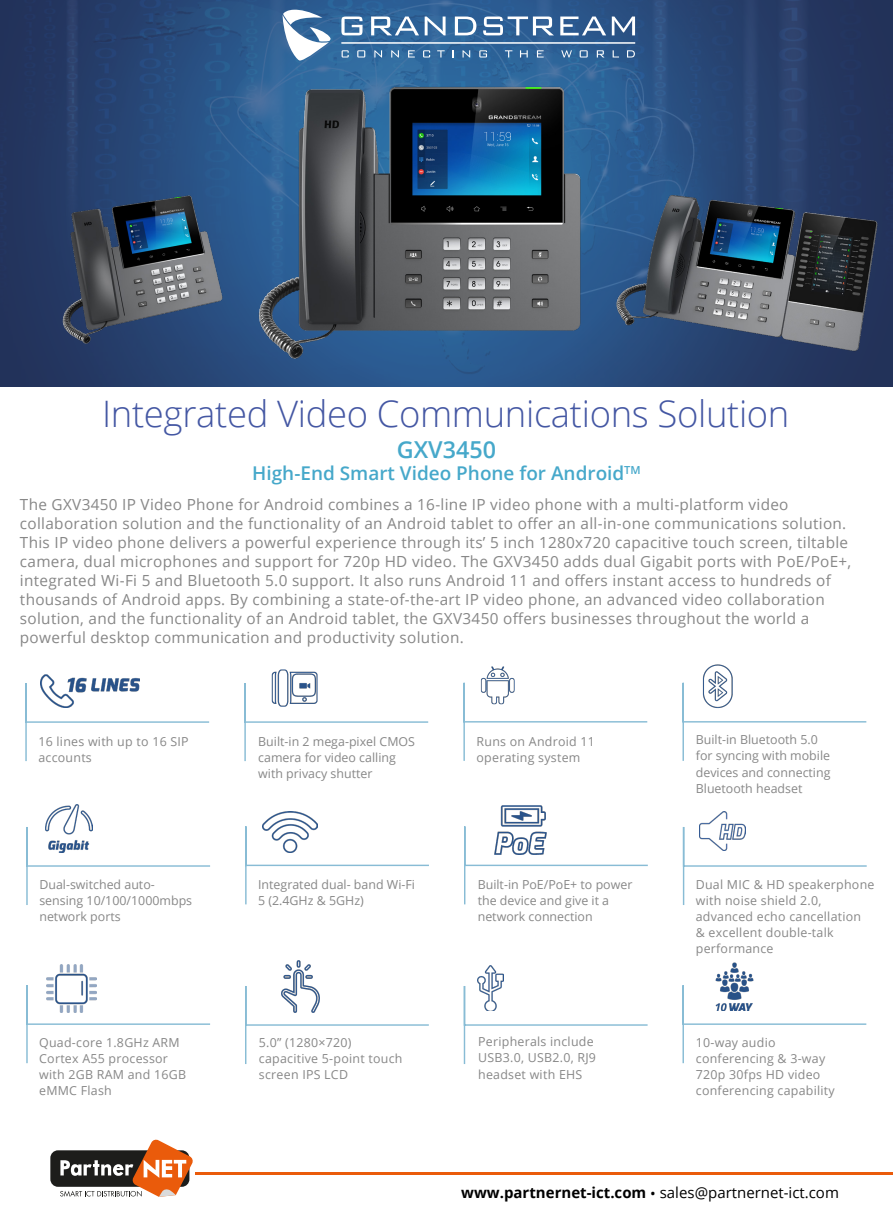
<style>
.page{position:relative;width:893px;height:1212px;background:#fff}
.page>*{position:absolute;margin:0;border:0;box-sizing:border-box;transform-origin:0 0}
.t1{font:300 36.45px "Open Sans";letter-spacing:-.01em;color:#4457a3}
.t2{font:600 23.4px "Open Sans";color:#46a8ca}
.t3{font:600 18.9px "Open Sans";color:#46a8ca}
.t4{font:15.3px/18.9px "Open Sans";letter-spacing:.02em;color:#878787}
.t5{font:15px "Open Sans";color:#000}
.t6{font:12.45px/16px "Open Sans";letter-spacing:.02em;color:#878787}
.t7{font:12.45px/16px "Open Sans";color:#878787}
.s1{font-weight:700}
</style>
<div class="page">
<img style="left:0;top:0;width:893px;height:387px">
<img style="left:240px;top:78px;width:373px;height:294px">
<svg style="left:283px;top:10px;width:48px;height:51px"></svg>
<svg style="left:341px;top:17px;width:21px;height:18px"></svg>
<svg style="left:371px;top:17px;width:48px;height:18px"></svg>
<svg style="left:425px;top:17px;width:21px;height:18px"></svg>
<svg style="left:455px;top:17px;width:21px;height:18px"></svg>
<svg style="left:483px;top:17px;width:71px;height:18px"></svg>
<svg style="left:560px;top:17px;width:46px;height:18px"></svg>
<svg style="left:612px;top:17px;width:23px;height:18px"></svg>
<svg style="left:342px;top:50px;width:7px;height:8px"></svg>
<svg style="left:357px;top:50px;width:8px;height:8px"></svg>
<svg style="left:374px;top:50px;width:8px;height:8px"></svg>
<svg style="left:391px;top:50px;width:8px;height:8px"></svg>
<svg style="left:408px;top:50px;width:7px;height:8px"></svg>
<svg style="left:423px;top:50px;width:7px;height:8px"></svg>
<svg style="left:437px;top:50px;width:8px;height:8px"></svg>
<svg style="left:463px;top:50px;width:7px;height:8px"></svg>
<svg style="left:479px;top:50px;width:8px;height:8px"></svg>
<svg style="left:505px;top:50px;width:7px;height:8px"></svg>
<svg style="left:520px;top:50px;width:8px;height:8px"></svg>
<svg style="left:537px;top:50px;width:7px;height:8px"></svg>
<svg style="left:627px;top:50px;width:8px;height:8px"></svg>
<svg style="left:580px;top:50px;width:8px;height:8px"></svg>
<svg style="left:597px;top:50px;width:7px;height:8px"></svg>
<svg style="left:613px;top:50px;width:6px;height:8px"></svg>
<svg style="left:561px;top:50px;width:11px;height:8px"></svg>
<hr style="left:341px;top:43px;width:294px;height:1px;background:#fff">
<img style="left:40px;top:674px;width:99px;height:7px">
<svg style="left:25px;top:681px;width:185px;height:80px"></svg>
<img style="left:271px;top:669px;width:47px;height:12px">
<svg style="left:244px;top:681px;width:185px;height:81px"></svg>
<img style="left:480px;top:666px;width:35px;height:15px">
<svg style="left:463px;top:681px;width:185px;height:80px"></svg>
<img style="left:702px;top:664px;width:31px;height:17px">
<svg style="left:682px;top:681px;width:185px;height:80px"></svg>
<img style="left:45px;top:804px;width:48px;height:21px">
<svg style="left:26px;top:825px;width:184px;height:80px"></svg>
<img style="left:262px;top:811px;width:56px;height:14px">
<svg style="left:245px;top:825px;width:184px;height:80px"></svg>
<img style="left:500px;top:806px;width:46px;height:19px">
<svg style="left:464px;top:825px;width:184px;height:80px"></svg>
<img style="left:699px;top:811px;width:46px;height:14px">
<svg style="left:682px;top:825px;width:185px;height:80px"></svg>
<img style="left:47px;top:964px;width:49px;height:20px">
<svg style="left:26px;top:984px;width:185px;height:80px"></svg>
<img style="left:283px;top:961px;width:30px;height:23px">
<svg style="left:245px;top:984px;width:184px;height:80px"></svg>
<img style="left:715px;top:962px;width:39px;height:22px">
<svg style="left:682px;top:984px;width:185px;height:80px"></svg>
<svg style="left:463px;top:986px;width:185px;height:78px"></svg>
<img style="left:478px;top:965px;width:26px;height:46px">
<img style="left:572px;top:176px;width:321px;height:183px">
<img style="left:26px;top:181px;width:214px;height:173px">
<div style="left:50px;top:1150px;width:139px;height:37px;background:#1d1d1b;border-radius:8px"></div>
<svg style="left:60px;top:1140px;width:133px;height:57px"></svg>
<hr style="left:196px;top:1172px;width:697px;height:3px;background:#ea5b0b">
<h1 class="t1" style="left:102px;top:389px;width:689px">Integrated Video Communications Solution</h1>
<h2 class="t2" style="left:397px;top:434px;width:101px">GXV3450</h2>
<p class="t3" style="left:252px;top:460px;width:390px">High-End Smart Video Phone for Android<sup>TM</sup></p>
<p class="t4" style="left:20px;top:495px;width:833px">The GXV3450 IP Video Phone for Android combines a 16-line IP video phone with a multi-platform video collaboration solution and the functionality of an Android tablet to offer an all-in-one communications solution.<br>This IP video phone delivers a powerful experience through its’ 5 inch 1280x720 capacitive touch screen, tiltable camera, dual microphones and support for 720p HD video. The GXV3450 adds dual Gigabit ports with PoE/PoE+, integrated Wi-Fi 5 and Bluetooth 5.0 support. It also runs Android 11 and offers instant access to hundreds of thousands of Android apps. By combining a state-of-the-art IP video phone, an advanced video collaboration solution, and the functionality of an Android tablet, the GXV3450 offers businesses throughout the world a powerful desktop communication and productivity solution.</p>
<p class="t6" style="left:38px;top:733px;width:152px">16 lines with up to 16 SIP accounts</p>
<p class="t7" style="left:258px;top:733px;width:158px">Built-in 2 mega-pixel CMOS camera for video calling with privacy shutter</p>
<p class="t6" style="left:477px;top:733px;width:120px">Runs on Android 11 operating system</p>
<p class="t7" style="left:696px;top:731px;width:136px">Built-in Bluetooth 5.0 for syncing with mobile devices and connecting<br>Bluetooth headset</p>
<p class="t7" style="left:39px;top:876px;width:154px">Dual-switched auto&shy;sensing 10/100/1000mbps network ports</p>
<p class="t7" style="left:258px;top:876px;width:158px">Integrated dual- band Wi-Fi<br>5 (2.4GHz &amp; 5GHz)</p>
<p class="t7" style="left:478px;top:876px;width:156px">Built-in PoE/PoE+ to power the device and give it a network connection</p>
<p class="t6" style="left:696px;top:876px;width:180px">Dual MIC &amp; HD speakerphone with noise shield 2.0, advanced echo cancellation<br>&amp; excellent double-talk performance</p>
<p class="t6" style="left:478px;top:1033px;width:119px">Peripherals include<br>USB3.0, USB2.0, RJ9 headset with EHS</p>
<p class="t6" style="left:39px;top:1034px;width:148px">Quad-core 1.8GHz ARM<br>Cortex A55 processor with 2GB RAM and 16GB eMMC Flash</p>
<p class="t6" style="left:259px;top:1034px;width:145px">5.0” (1280×720) capacitive 5-point touch screen IPS LCD</p>
<p class="t6" style="left:696px;top:1034px;width:140px">10-way audio conferencing &amp; 3-way<br>720p 30fps HD video conferencing capability</p>
<p class="t5" style="left:461px;top:1182px;width:379px"><span class="s1">www.partnernet-ict.com</span> • sales@partnernet-ict.com</p>
</div>
